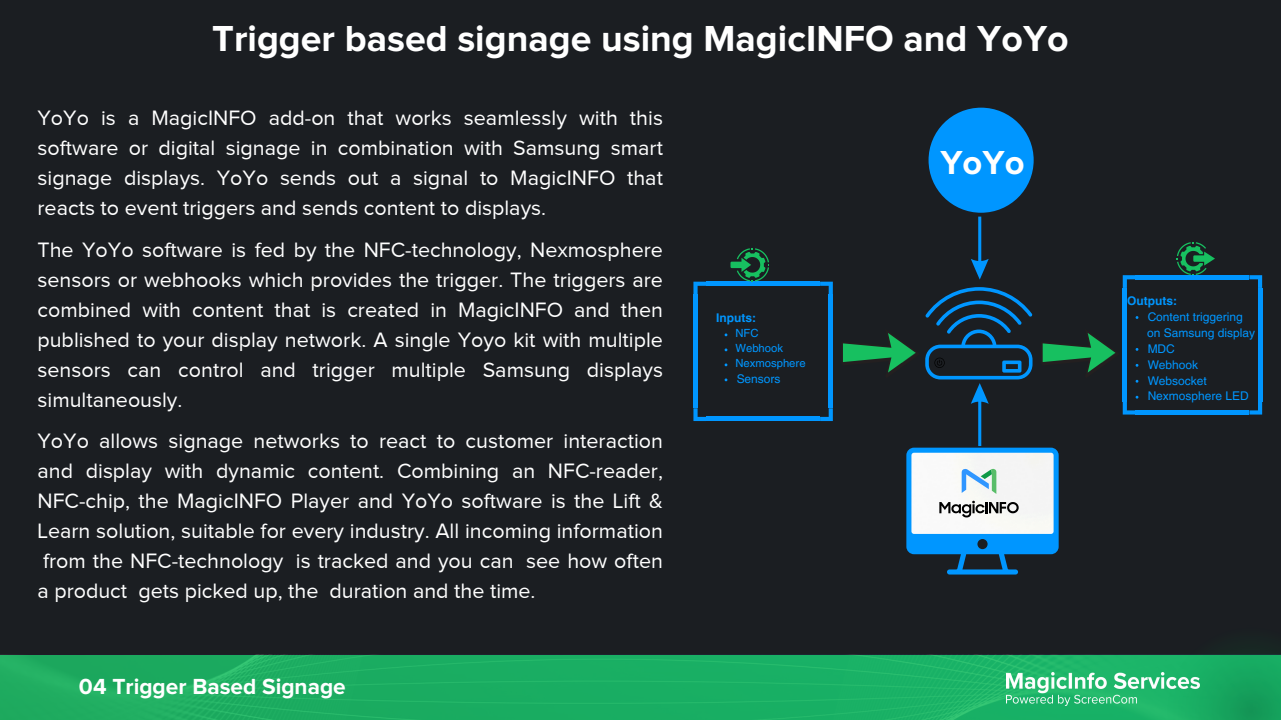
<style>
.page{position:relative;width:1281px;height:720px;background:#1b1e22}
.page>*{position:absolute;margin:0;border:0;box-sizing:border-box;transform-origin:0 0}
.t1{font:700 37.5px "Proxima Nova";color:#fff}
.t2{font:700 34.5px "Proxima Nova";color:#fff}
.t3{font:700 22.62px "Proxima Nova";color:#fff}
.t4{font:21.5px/30px "Proxima Nova";color:#fff;text-align:justify}
.t5{font:12px "Helvetica LT Pro";color:#0096ff}
.t6{font:700 12px "Helvetica LT Pro";color:#0096ff}
.t7{font:11.25px "Helvetica LT Pro";color:#0096ff}
</style>
<div class="page">
<svg style="left:1166px;top:652px;width:115px;height:3px"></svg>
<img style="left:0;top:655px;width:1281px;height:65px">
<img style="left:1006px;top:673px;width:193px;height:33px">
<div style="left:928px;top:108px;width:105px;height:105px;background:#0096ff;border-radius:50%"></div>
<div style="left:828px;top:294px;width:5px;height:114px;background:#0096ff"></div>
<hr style="left:693px;top:294px;width:4px;height:114px;background:#0096ff">
<hr style="left:706px;top:282px;width:114px;height:4px;background:#0096ff">
<hr style="left:706px;top:417px;width:114px;height:4px;background:#0096ff">
<svg style="left:820px;top:282px;width:13px;height:12px"></svg>
<svg style="left:693px;top:282px;width:13px;height:12px"></svg>
<svg style="left:820px;top:408px;width:13px;height:13px"></svg>
<svg style="left:693px;top:408px;width:13px;height:13px"></svg>
<svg style="left:730px;top:248px;width:39px;height:34px"></svg>
<hr style="left:1258px;top:288px;width:4px;height:114px;background:#0096ff">
<hr style="left:1135px;top:275px;width:114px;height:4px;background:#0096ff">
<div style="left:1135px;top:410px;width:114px;height:5px;background:#0096ff"></div>
<svg style="left:1249px;top:275px;width:13px;height:13px"></svg>
<svg style="left:1249px;top:402px;width:13px;height:13px"></svg>
<svg style="left:1176px;top:242px;width:39px;height:33px"></svg>
<svg style="left:843px;top:217px;width:295px;height:358px"></svg>
<p class="t1" style="left:212px;top:21px;width:858px">Trigger based signage using MagicINFO and YoYo</p>
<p class="t4" style="left:38px;top:103px;width:627px">YoYo is a MagicINFO add-on that works seamlessly with this software or digital signage in combination with Samsung smart signage displays. YoYo sends out a signal to MagicINFO that reacts to event triggers and sends content to displays.</p>
<p class="t4" style="left:38px;top:234px;width:627px">The YoYo software is fed by the NFC-technology, Nexmosphere sensors or webhooks which provides the trigger. The triggers are combined with content that is created in MagicINFO and then published to your display network. A single Yoyo kit with multiple sensors can control and trigger multiple Samsung displays simultaneously.</p>
<p class="t4" style="left:38px;top:426px;width:627px">YoYo allows signage networks to react to customer interaction and display with dynamic content. Combining an NFC-reader, NFC-chip, the MagicINFO Player and YoYo software is the Lift &amp; Learn solution, suitable for every industry. All incoming information from the NFC-technology is tracked and you can see how often a product gets picked up, the duration and the time.</p>
<p class="t3" style="left:79px;top:677px;width:268px">04 Trigger Based Signage</p>
<p class="t6" style="left:716px;top:314px;width:41px">Inputs:</p>
<p class="t7" style="left:735px;top:329px;width:25px">NFC</p>
<p class="t7" style="left:735px;top:344px;width:49px">Webhook</p>
<p class="t7" style="left:735px;top:359px;width:72px">Nexmosphere</p>
<p class="t5" style="left:736px;top:375px;width:45px">Sensors</p>
<p class="t2" style="left:940px;top:146px;width:86px">YoYo</p>
<h1 class="t6" style="left:1127px;top:296px;width:51px">Outputs:</h1>
<p class="t5" style="left:1147px;top:312px;width:97px">Content triggering</p>
<p class="t5" style="left:1147px;top:328px;width:109px">on Samsung display</p>
<p class="t5" style="left:1147px;top:344px;width:29px">MDC</p>
<p class="t5" style="left:1147px;top:360px;width:52px">Webhook</p>
<p class="t5" style="left:1147px;top:376px;width:61px">Websocket</p>
<p class="t5" style="left:1147px;top:392px;width:103px">Nexmosphere LED</p>
</div>
